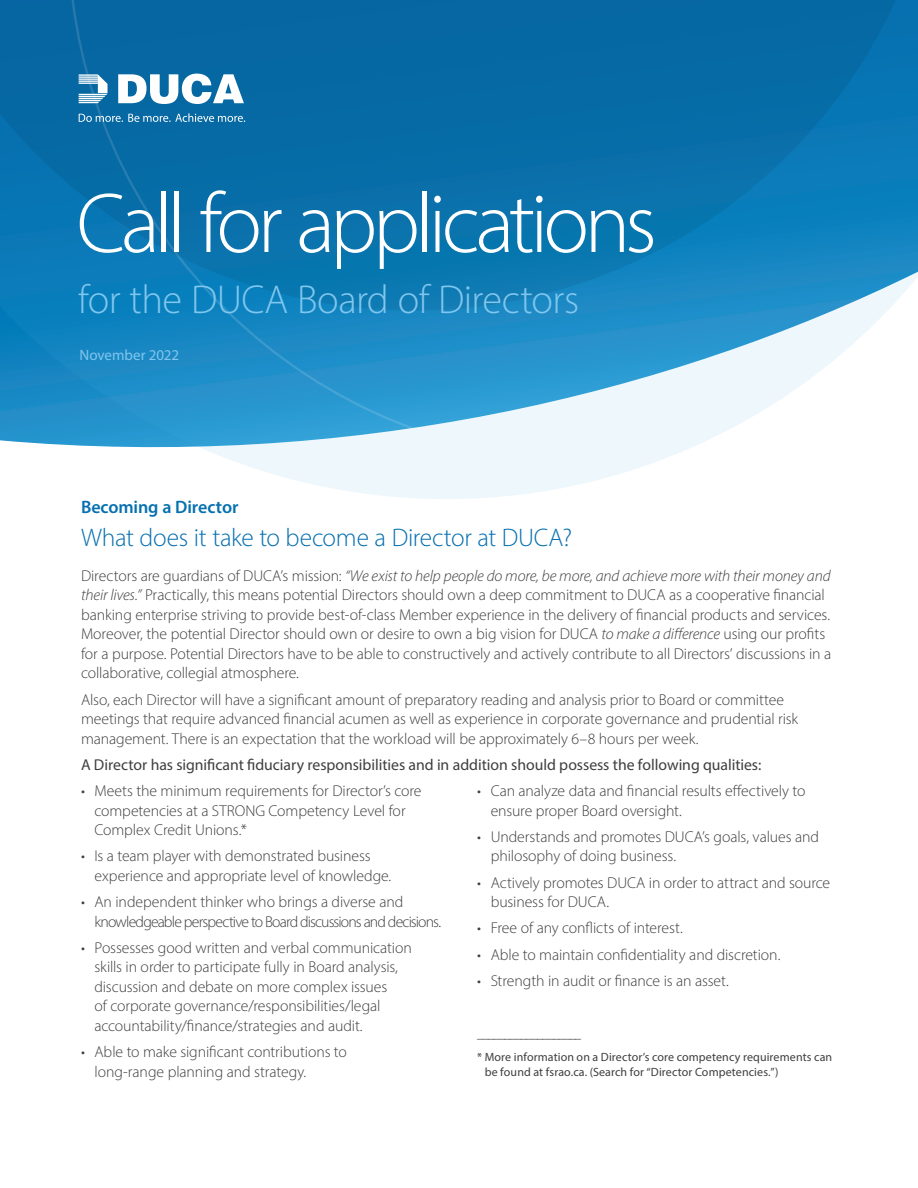
<style>
.page{position:relative;width:918px;height:1188px;background:#fff}
.page>*{position:absolute;margin:0;border:0;box-sizing:border-box;transform-origin:0 0}
.t1{font:300 85.5px "Myriad Pro";letter-spacing:-.055em;color:#fff}
.t2{font:300 40.5px "Myriad Pro";letter-spacing:-.015em;color:#80c6ed}
.t3{font:300 25.5px "Myriad Pro";letter-spacing:-.01em;color:#0670b0}
.t4{font:600 18px "Myriad Pro";letter-spacing:-.005em;color:#0670b0}
.t5{font:300 15.75px/19.5px "Myriad Pro";letter-spacing:-.005em;color:#3e3e3f}
.t6{font:15.75px "Myriad Pro";letter-spacing:-.005em;color:#3e3e3f}
.t7{font:300 15.75px/19.5px "Myriad Pro";letter-spacing:-.05em;color:#3e3e3f}
.t8{font:15px "Myriad Pro";letter-spacing:-.005em;color:#80c6ed}
.t9{font:12px/23.4px "Myriad Pro";letter-spacing:.01em;color:#3e3e3f}
.s1{font-style:italic}
</style>
<div class="page">
<svg style="left:0;top:0;width:918px;height:499px;background:#3e93c2"></svg>
<h1 class="t1" style="left:76px;top:172px;width:582px">Call for applications</h1>
<h2 class="t2" style="left:78px;top:275px;width:503px">for the DUCA Board of Directors</h2>
<p class="t8" style="left:80px;top:346px;width:101px">November 2022</p>
<p class="t4" style="left:81px;top:495px;width:159px">Becoming a Director</p>
<h3 class="t3" style="left:81px;top:522px;width:493px">What does it take to become a Director at DUCA?</h3>
<p class="t5" style="left:81px;top:566px;width:752px">Directors are guardians of DUCA’s mission: <span class="s1">“We exist to help people do more, be more, and achieve more with their money and their lives.”</span> Practically, this means potential Directors should own a deep commitment to DUCA as a cooperative financial banking enterprise striving to provide best-of-class Member experience in the delivery of financial products and services.<br>Moreover, the potential Director should own or desire to own a big vision for DUCA <span class="s1">to make a difference</span> using our profits for a purpose. Potential Directors have to be able to constructively and actively contribute to all Directors’ discussions in a collaborative, collegial atmosphere.</p>
<p class="t5" style="left:81px;top:690px;width:719px">Also, each Director will have a significant amount of preparatory reading and analysis prior to Board or committee meetings that require advanced financial acumen as well as experience in corporate governance and prudential risk management. There is an expectation that the workload will be approximately 6–8 hours per week.</p>
<p class="t6" style="left:81px;top:755px;width:682px">A Director has significant fiduciary responsibilities and in addition should possess the following qualities:</p>
<p class="t5" style="left:94px;top:781px;width:329px;text-indent:-13px">• Meets the minimum requirements for Director’s core competencies at a STRONG Competency Level for<br>Complex Credit Unions.*</p>
<p class="t5" style="left:94px;top:846px;width:298px;text-indent:-13px">• Is a team player with demonstrated business experience and appropriate level of knowledge.</p>
<p class="t7" style="left:94px;top:892px;width:348px;text-indent:-13px">• An independent thinker who brings a diverse and knowledgeable perspective to Board discussions and decisions.</p>
<p class="t5" style="left:94px;top:938px;width:319px;text-indent:-13px">• Possesses good written and verbal communication skills in order to participate fully in Board analysis, discussion and debate on more complex issues<br>of corporate governance/responsibilities/legal accountability/finance/strategies and audit.</p>
<p class="t5" style="left:94px;top:1042px;width:254px;text-indent:-13px">• Able to make significant contributions to long-range planning and strategy.</p>
<p class="t5" style="left:491px;top:781px;width:316px;text-indent:-13px">• Can analyze data and financial results effectively to ensure proper Board oversight.</p>
<p class="t5" style="left:491px;top:827px;width:330px;text-indent:-13px">• Understands and promotes DUCA’s goals, values and philosophy of doing business.</p>
<p class="t5" style="left:491px;top:873px;width:341px;text-indent:-13px">• Actively promotes DUCA in order to attract and source business for DUCA.</p>
<p class="t5" style="left:477px;top:918px;width:207px">• Free of any conflicts of interest.</p>
<p class="t5" style="left:477px;top:945px;width:305px">• Able to maintain confidentiality and discretion.</p>
<p class="t5" style="left:477px;top:971px;width:253px">• Strength in audit or finance is an asset.</p>
<p class="t9" style="left:477px;top:1022px;width:357px">___________________<br>* More information on a Director’s core competency requirements can</p>
<p class="t9" style="left:485px;top:1060px;width:295px">be found at fsrao.ca. (Search for “Director Competencies.”)</p>
</div>
